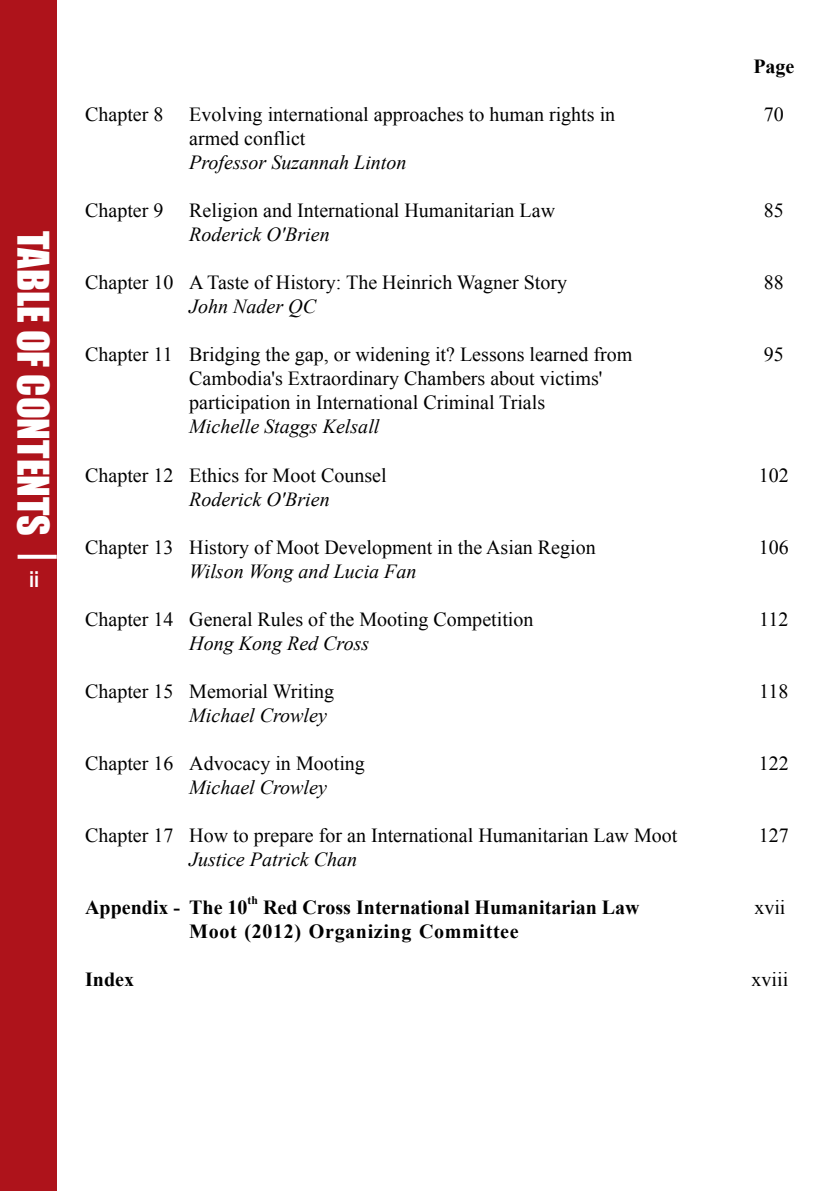
<style>
.page{position:relative;width:840px;height:1191px;background:#fff}
.page>*{position:absolute;margin:0;border:0;box-sizing:border-box;transform-origin:0 0}
.t1{font:40px "Impact";color:#fff}
.t2{font:700 22px "Arial Narrow";color:#fff}
.t3{font:20px/24px "Times New Roman";color:#000}
.t4{font:italic 20px "Times New Roman";color:#000}
.t5{font:700 20px "Times New Roman";color:#000}
.t6{font:700 20px "Times New Roman";letter-spacing:.03em;color:#000}
.t7{font:700 11.6px "Times New Roman";color:#000}
</style>
<div class="page">
<div style="left:0;top:0;width:57px;height:1191px;background:#ae131b"></div>
<svg style="left:18px;top:555px;width:39px;height:4px"></svg>
<h1 class="t1" style="left:64px;top:231px;width:306px;rotate:90deg">TABLE OF CONTENTS</h1>
<p class="t2" style="left:29px;top:563px;width:12px">ii</p>
<p class="t5" style="left:752px;top:53px;width:43px">Page</p>
<p class="t3" style="left:85px;top:102px;width:80px">Chapter 8</p>
<p class="t3" style="left:189px;top:102px;width:427px">Evolving international approaches to human rights in</p>
<p class="t3" style="left:763px;top:102px;width:21px">70</p>
<p class="t3" style="left:189px;top:126px;width:118px">armed conflict</p>
<p class="t4" style="left:189px;top:149px;width:219px">Professor Suzannah Linton</p>
<p class="t3" style="left:85px;top:198px;width:80px">Chapter 9</p>
<p class="t3" style="left:189px;top:198px;width:367px">Religion and International Humanitarian Law</p>
<p class="t3" style="left:763px;top:198px;width:21px">85</p>
<p class="t4" style="left:189px;top:221px;width:142px">Roderick O'Brien</p>
<p class="t3" style="left:85px;top:270px;width:483px">Chapter 10 A Taste of History: The Heinrich Wagner Story</p>
<p class="t3" style="left:763px;top:270px;width:21px">88</p>
<p class="t4" style="left:189px;top:293px;width:128px">John Nader QC</p>
<p class="t3" style="left:85px;top:342px;width:548px">Chapter 11 Bridging the gap, or widening it? Lessons learned from</p>
<p class="t3" style="left:763px;top:342px;width:21px">95</p>
<p class="t3" style="left:189px;top:366px;width:414px">Cambodia's Extraordinary Chambers about victims' participation in International Criminal Trials</p>
<p class="t4" style="left:189px;top:413px;width:191px">Michelle Staggs Kelsall</p>
<p class="t3" style="left:85px;top:462px;width:303px">Chapter 12 Ethics for Moot Counsel</p>
<p class="t3" style="left:758px;top:462px;width:31px">102</p>
<p class="t4" style="left:189px;top:485px;width:142px">Roderick O'Brien</p>
<p class="t3" style="left:85px;top:534px;width:512px">Chapter 13 History of Moot Development in the Asian Region</p>
<p class="t3" style="left:758px;top:534px;width:31px">106</p>
<p class="t4" style="left:189px;top:557px;width:229px">Wilson Wong and Lucia Fan</p>
<p class="t3" style="left:85px;top:606px;width:449px">Chapter 14 General Rules of the Mooting Competition</p>
<p class="t3" style="left:758px;top:606px;width:31px">112</p>
<p class="t4" style="left:189px;top:629px;width:181px">Hong Kong Red Cross</p>
<p class="t3" style="left:85px;top:678px;width:250px">Chapter 15 Memorial Writing</p>
<p class="t3" style="left:758px;top:678px;width:31px">118</p>
<p class="t4" style="left:189px;top:701px;width:139px">Michael Crowley</p>
<p class="t3" style="left:85px;top:750px;width:281px">Chapter 16 Advocacy in Mooting</p>
<p class="t3" style="left:758px;top:750px;width:31px">122</p>
<p class="t4" style="left:189px;top:773px;width:139px">Michael Crowley</p>
<p class="t3" style="left:85px;top:822px;width:593px">Chapter 17 How to prepare for an International Humanitarian Law Moot</p>
<p class="t3" style="left:758px;top:822px;width:31px">127</p>
<p class="t4" style="left:189px;top:845px;width:169px">Justice Patrick Chan</p>
<p class="t5" style="left:85px;top:893px;width:164px">Appendix - The 10</p>
<p class="t7" style="left:247px;top:892px;width:12px">th</p>
<p class="t5" style="left:263px;top:893px;width:378px">Red Cross International Humanitarian Law</p>
<p class="t3" style="left:753px;top:894px;width:33px">xvii</p>
<p class="t6" style="left:189px;top:917px;width:331px">Moot (2012) Organizing Committee</p>
<p class="t5" style="left:85px;top:965px;width:50px">Index</p>
<p class="t3" style="left:751px;top:966px;width:38px">xviii</p>
</div>
